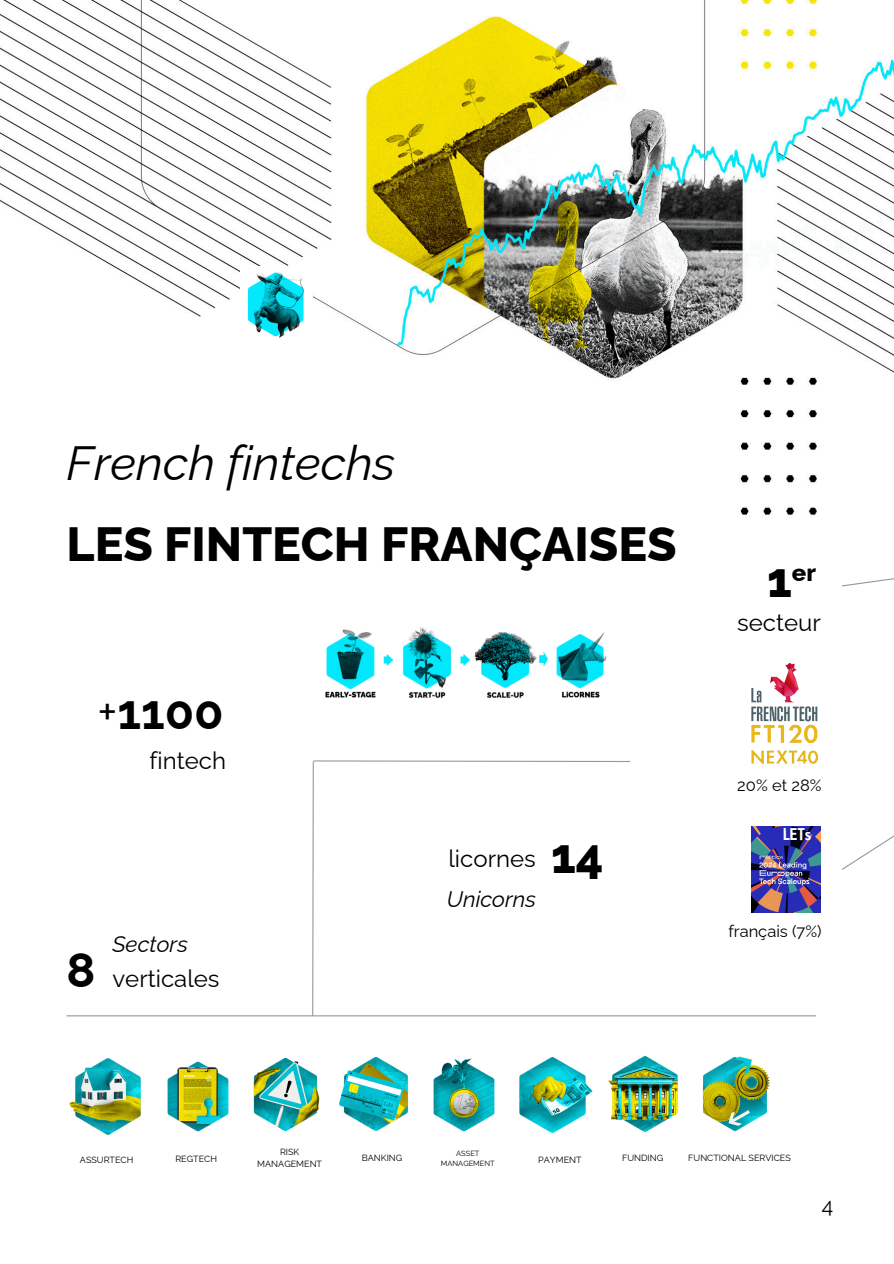
<style>
.page{position:relative;width:894px;height:1264px;background:#fff}
.page>*{position:absolute;margin:0;border:0;box-sizing:border-box;transform-origin:0 0}
.t1{font:800 48px "Raleway";color:#000}
.t2{font:italic 48px "Raleway";color:#000}
.t3{font:700 48px "Raleway";color:#000}
.t4{font:24px "Raleway";color:#000}
.t5{font:800 24px "Raleway";color:#000}
.t6{font:italic 22.5px "Raleway";color:#000}
.t7{font:21px "Raleway";color:#000}
.t8{font:16.5px "Raleway";color:#000}
.t9{font:15.75px "Chau Philomene One";color:#fff}
.t10{font:9px/12px "Raleway";color:#000;text-align:center}
.t11{font:7.5px/10.1px "Raleway";color:#000;text-align:center}
.s1{font-weight:400}
</style>
<div class="page">
<img style="left:751px;top:663px;width:68px;height:101px">
<img style="left:0;top:0;width:893px;height:515px">
<img style="left:240px;top:266px;width:72px;height:71px">
<img style="left:325px;top:627px;width:282px;height:71px">
<img style="left:751px;top:826px;width:69px;height:86px">
<svg style="left:842px;top:578px;width:51px;height:9px"></svg>
<svg style="left:842px;top:836px;width:51px;height:34px"></svg>
<img style="left:702px;top:1056px;width:68px;height:75px">
<img style="left:253px;top:1057px;width:67px;height:75px">
<img style="left:339px;top:1057px;width:70px;height:74px">
<img style="left:608px;top:1056px;width:70px;height:76px">
<img style="left:69px;top:1058px;width:72px;height:77px">
<img style="left:167px;top:1061px;width:62px;height:71px">
<img style="left:433px;top:1058px;width:62px;height:74px">
<img style="left:519px;top:1056px;width:74px;height:78px">
<hr style="left:66px;top:1015px;width:749px;height:1px;background:#929a9a">
<svg style="left:311px;top:760px;width:320px;height:256px"></svg>
<h6 class="t2" style="left:67px;top:435px;width:330px">French fintechs</h6>
<p class="t1" style="left:67px;top:516px;width:611px">LES FINTECH FRANÇAISES</p>
<h1 class="t3" style="left:97px;top:684px;width:128px"><span class="s1">+</span>1100</h1>
<p class="t4" style="left:150px;top:746px;width:78px">fintech</p>
<p class="t3" style="left:67px;top:942px;width:30px">8</p>
<h4 class="t6" style="left:112px;top:931px;width:77px">Sectors</h4>
<h4 class="t4" style="left:112px;top:964px;width:109px">verticales</h4>
<h2 class="t4" style="left:448px;top:844px;width:89px">licornes</h2>
<p class="t1" style="left:551px;top:828px;width:54px">14</p>
<p class="t6" style="left:446px;top:886px;width:91px">Unicorns</p>
<p class="t5" style="left:791px;top:558px;width:26px">er</p>
<h3 class="t4" style="left:737px;top:608px;width:85px">secteur</h3>
<h2 class="t1" style="left:766px;top:551px;width:26px">1</h2>
<p class="t8" style="left:737px;top:775px;width:86px">20% et 28%</p>
<p class="t9" style="left:782px;top:824px;width:30px">LETs</p>
<h4 class="t8" style="left:728px;top:921px;width:95px">français (7%)</h4>
<p class="t10" style="left:80px;top:1153px;width:55px">ASSURTECH</p>
<h4 class="t10" style="left:175px;top:1152px;width:43px">REGTECH</h4>
<p class="t10" style="left:257px;top:1146px;width:66px">RISK<br>MANAGEMENT</p>
<p class="t10" style="left:362px;top:1152px;width:42px">BANKING</p>
<h6 class="t11" style="left:440px;top:1148px;width:55px">ASSET<br>MANAGEMENT</h6>
<p class="t10" style="left:538px;top:1153px;width:45px">PAYMENT</p>
<h5 class="t10" style="left:622px;top:1152px;width:43px">FUNDING</h5>
<h4 class="t10" style="left:688px;top:1152px;width:104px">FUNCTIONAL SERVICES</h4>
<h3 class="t7" style="left:821px;top:1192px;width:13px">4</h3>
</div>
